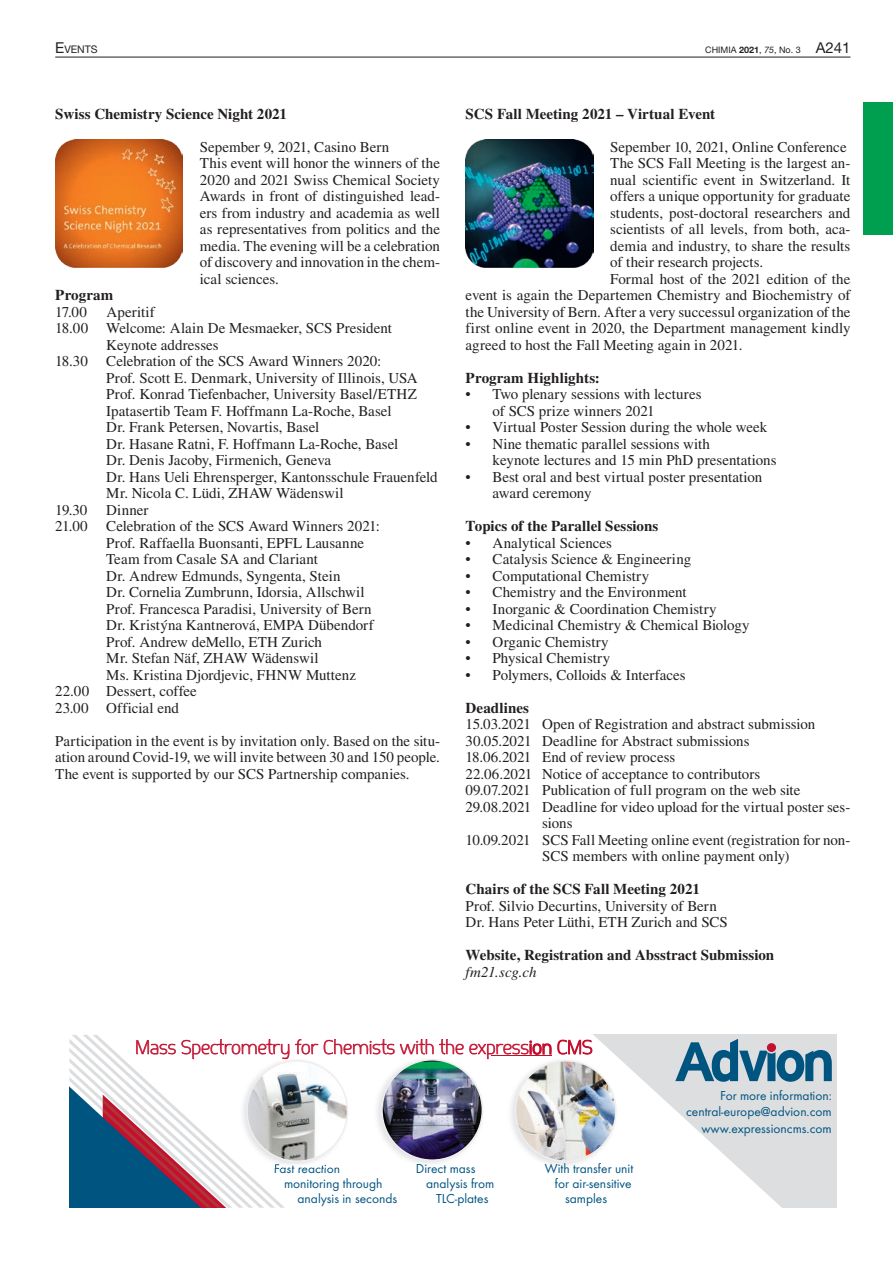
<style>
.page{position:relative;width:893px;height:1263px;background:#fff}
.page>*{position:absolute;margin:0;border:0;box-sizing:border-box;transform-origin:0 0}
.t1{font:300 19.5px "Springsteel";color:#c3102f}
.t2{font:15px/16.5px "Times LT Std";color:#231f20}
.t3{font:700 15px "Times LT Std";letter-spacing:.005em;color:#231f20}
.t4{font:italic 15px "Times LT Std";letter-spacing:.005em;color:#231f20}
.t5{font:13.5px/16.5px "Futura TOT";color:#005480;text-align:right}
.t6{font:10.5px "Helvetica Neue LT Std";color:#231f20}
.t7{font:9px "Helvetica Neue LT Std";color:#231f20}
.s1{font-size:15px}
.s2{font-weight:700}
.s3{font-style:italic}
</style>
<div class="page">
<hr style="left:55px;top:57px;width:795px;height:1px;background:#231f20">
<div style="left:863px;top:102px;width:30px;height:132px;background:#009f4f"></div>
<img style="left:466px;top:140px;width:127px;height:127px">
<img style="left:55px;top:140px;width:128px;height:127px">
<svg style="left:69px;top:1035px;width:768px;height:173px"></svg>
<p class="t6" style="left:55px;top:43px;width:44px"><span class="s1">E</span>VENTS</p>
<p class="t7" style="left:705px;top:44px;width:147px">CHIMIA <span class="s2">2021</span>, <span class="s3">75</span>, No. 3 <span class="s1">A241</span></p>
<p class="t3" style="left:55px;top:104px;width:233px">Swiss Chemistry Science Night 2021</p>
<p class="t2" style="left:200px;top:138px;width:242px">Sepember 9, 2021, Casino Bern<br>This event will honor the winners of the 2020 and 2021 Swiss Chemical Society Awards in front of distinguished lead&shy;ers from industry and academia as well as representatives from politics and the media. The evening will be a celebration of discovery and innovation in the chem&shy;ical sciences.</p>
<p class="t3" style="left:55px;top:286px;width:60px">Program</p>
<p class="t2" style="left:55px;top:303px;width:33px">17.00</p>
<p class="t2" style="left:107px;top:303px;width:50px">Aperitif</p>
<p class="t2" style="left:55px;top:320px;width:338px">18.00 Welcome: Alain De Mesmaeker, SCS President</p>
<p class="t2" style="left:106px;top:336px;width:114px">Keynote addresses</p>
<p class="t2" style="left:55px;top:353px;width:328px">18.30 Celebration of the SCS Award Winners 2020:</p>
<p class="t2" style="left:106px;top:369px;width:313px">Prof. Scott E. Denmark, University of Illinois, USA</p>
<p class="t2" style="left:106px;top:386px;width:312px">Prof. Konrad Tiefenbacher, University Basel/ETHZ</p>
<p class="t2" style="left:106px;top:402px;width:287px">Ipatasertib Team F. Hoffmann La-Roche, Basel</p>
<p class="t2" style="left:106px;top:419px;width:215px">Dr. Frank Petersen, Novartis, Basel</p>
<p class="t2" style="left:106px;top:435px;width:294px">Dr. Hasane Ratni, F. Hoffmann La-Roche, Basel</p>
<p class="t2" style="left:106px;top:452px;width:226px">Dr. Denis Jacoby, Firmenich, Geneva</p>
<p class="t2" style="left:106px;top:468px;width:333px">Dr. Hans Ueli Ehrensperger, Kantonsschule Frauenfeld</p>
<p class="t2" style="left:106px;top:485px;width:239px">Mr. Nicola C. Lüdi, ZHAW Wädenswil</p>
<p class="t2" style="left:55px;top:501px;width:34px">19.30</p>
<p class="t2" style="left:106px;top:501px;width:44px">Dinner</p>
<p class="t2" style="left:55px;top:518px;width:326px">21.00 Celebration of the SCS Award Winners 2021:</p>
<p class="t2" style="left:106px;top:534px;width:259px">Prof. Raffaella Buonsanti, EPFL Lausanne</p>
<p class="t2" style="left:106px;top:551px;width:213px">Team from Casale SA and Clariant</p>
<p class="t2" style="left:106px;top:567px;width:236px">Dr. Andrew Edmunds, Syngenta, Stein</p>
<p class="t2" style="left:106px;top:584px;width:260px">Dr. Cornelia Zumbrunn, Idorsia, Allschwil</p>
<p class="t2" style="left:106px;top:600px;width:267px">Prof. Francesca Paradisi, University of Bern</p>
<p class="t2" style="left:106px;top:617px;width:269px">Dr. Kristýna Kantnerová, EMPA Dübendorf</p>
<p class="t2" style="left:106px;top:633px;width:217px">Prof. Andrew deMello, ETH Zurich</p>
<p class="t2" style="left:106px;top:650px;width:214px">Mr. Stefan Näf, ZHAW Wädenswil</p>
<p class="t2" style="left:106px;top:666px;width:251px">Ms. Kristina Djordjevic, FHNW Muttenz</p>
<p class="t2" style="left:55px;top:683px;width:143px">22.00 Dessert, coffee</p>
<p class="t2" style="left:55px;top:699px;width:125px">23.00 Official end</p>
<p class="t2" style="left:55px;top:732px;width:386px;text-align:justify">Participation in the event is by invitation only. Based on the situ&shy;ation around Covid-19, we will invite between 30 and 150 people.<br>The event is supported by our SCS Partnership companies.</p>
<p class="t3" style="left:466px;top:104px;width:251px">SCS Fall Meeting 2021 – Virtual Event</p>
<p class="t2" style="left:610px;top:138px;width:238px">Sepember 10, 2021, Online Conference</p>
<p class="t2" style="left:610px;top:155px;width:242px">The SCS Fall Meeting is the largest an-</p>
<p class="t2" style="left:610px;top:171px;width:242px">nual scientific event in Switzerland. It</p>
<p class="t2" style="left:610px;top:188px;width:242px">offers a unique opportunity for graduate</p>
<p class="t2" style="left:610px;top:204px;width:242px">students, post-doctoral researchers and</p>
<p class="t2" style="left:610px;top:221px;width:242px">scientists of all levels, from both, aca-</p>
<p class="t2" style="left:610px;top:237px;width:242px">demia and industry, to share the results</p>
<p class="t2" style="left:610px;top:254px;width:155px">of their research projects.</p>
<p class="t2" style="left:610px;top:270px;width:242px">Formal host of the 2021 edition of the</p>
<p class="t2" style="left:466px;top:287px;width:386px">event is again the Departemen Chemistry and Biochemistry of</p>
<p class="t2" style="left:466px;top:303px;width:386px">the University of Bern. After a very successul organization of the</p>
<p class="t2" style="left:466px;top:320px;width:386px">first online event in 2020, the Department management kindly</p>
<p class="t2" style="left:466px;top:336px;width:278px">agreed to host the Fall Meeting again in 2021.</p>
<p class="t3" style="left:466px;top:368px;width:136px">Program Highlights:</p>
<p class="t2" style="left:493px;top:386px;width:210px;text-indent:-27px">• Two plenary sessions with lectures of SCS prize winners 2021</p>
<p class="t2" style="left:466px;top:419px;width:303px">• Virtual Poster Session during the whole week</p>
<p class="t2" style="left:493px;top:435px;width:285px;text-indent:-27px">• Nine thematic parallel sessions with<br>keynote lectures and 15 min PhD presentations</p>
<p class="t2" style="left:493px;top:468px;width:271px;text-indent:-27px">• Best oral and best virtual poster presentation award ceremony</p>
<p class="t3" style="left:466px;top:517px;width:194px">Topics of the Parallel Sessions</p>
<p class="t2" style="left:466px;top:534px;width:148px">• Analytical Sciences</p>
<p class="t2" style="left:466px;top:551px;width:227px">• Catalysis Science &amp; Engineering</p>
<p class="t2" style="left:466px;top:567px;width:185px">• Computational Chemistry</p>
<p class="t2" style="left:466px;top:584px;width:222px">• Chemistry and the Environment</p>
<p class="t2" style="left:466px;top:600px;width:252px">• Inorganic &amp; Coordination Chemistry</p>
<p class="t2" style="left:466px;top:617px;width:286px">• Medicinal Chemistry &amp; Chemical Biology</p>
<p class="t2" style="left:466px;top:633px;width:145px">• Organic Chemistry</p>
<p class="t2" style="left:466px;top:650px;width:146px">• Physical Chemistry</p>
<p class="t2" style="left:466px;top:666px;width:222px">• Polymers, Colloids &amp; Interfaces</p>
<p class="t3" style="left:466px;top:698px;width:65px">Deadlines</p>
<p class="t2" style="left:466px;top:716px;width:351px">15.03.2021 Open of Registration and abstract submission</p>
<p class="t2" style="left:466px;top:732px;width:285px">30.05.2021 Deadline for Abstract submissions</p>
<p class="t2" style="left:466px;top:749px;width:211px">18.06.2021 End of review process</p>
<p class="t2" style="left:466px;top:765px;width:296px">22.06.2021 Notice of acceptance to contributors</p>
<p class="t2" style="left:466px;top:782px;width:336px">09.07.2021 Publication of full program on the web site</p>
<p class="t2" style="left:466px;top:798px;width:386px">29.08.2021 Deadline for video upload for the virtual poster ses-</p>
<p class="t2" style="left:542px;top:815px;width:32px">sions</p>
<p class="t2" style="left:466px;top:831px;width:386px">10.09.2021 SCS Fall Meeting online event (registration for non-</p>
<p class="t2" style="left:542px;top:848px;width:249px">SCS members with online payment only)</p>
<p class="t3" style="left:466px;top:880px;width:236px">Chairs of the SCS Fall Meeting 2021</p>
<p class="t2" style="left:466px;top:897px;width:264px">Prof. Silvio Decurtins, University of Bern<br>Dr. Hans Peter Lüthi, ETH Zurich and SCS</p>
<p class="t3" style="left:466px;top:946px;width:310px">Website, Registration and Absstract Submission</p>
<p class="t4" style="left:466px;top:963px;width:72px">fm21.scg.ch</p>
<h1 class="t1" style="left:135px;top:1035px;width:459px">Mass Spectrometry for Chemists with the expression CMS</h1>
<p class="t5" style="left:274px;top:1160px;width:68px">Fast reaction</p>
<p class="t5" style="left:284px;top:1175px;width:100px">monitoring through</p>
<p class="t5" style="left:298px;top:1190px;width:101px">analysis in seconds</p>
<p class="t5" style="left:416px;top:1160px;width:61px">Direct mass</p>
<p class="t5" style="left:426px;top:1175px;width:70px">analysis from</p>
<p class="t5" style="left:436px;top:1190px;width:54px">TLC-plates</p>
<p class="t5" style="left:545px;top:1160px;width:90px">With transfer unit</p>
<p class="t5" style="left:555px;top:1175px;width:78px">for air-sensitive</p>
<p class="t5" style="left:565px;top:1190px;width:44px">samples</p>
<p class="t5" style="left:686px;top:1087px;width:147px">For more information: central-europe@advion.com www.expressioncms.com</p>
</div>
